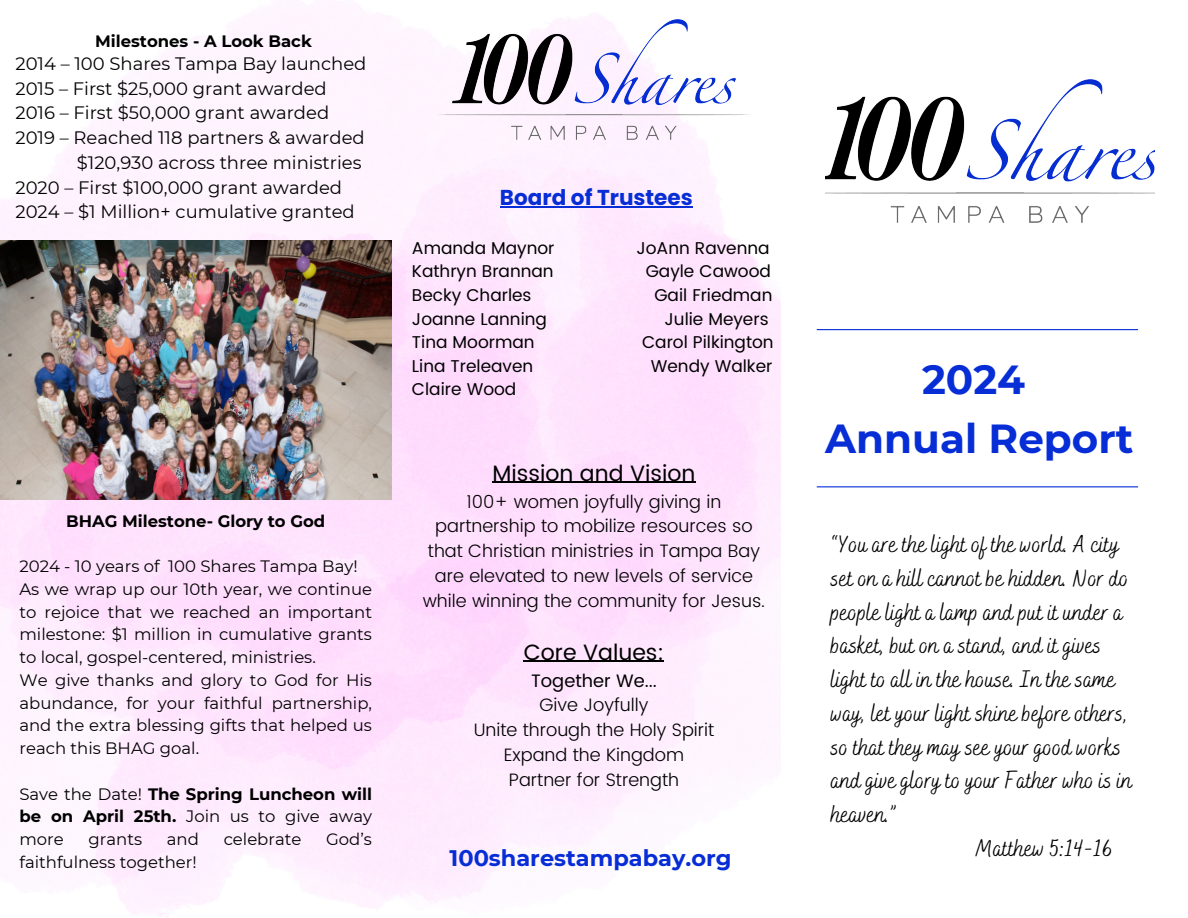
<style>
.page{position:relative;width:1188px;height:918px;background:#fff}
.page>*{position:absolute;margin:0;border:0;box-sizing:border-box;transform-origin:0 0}
.t1{font:700 40.5px/58.5px "Montserrat";color:#072dd6;text-align:center}
.t2{font:24.15px "Bakerie Smooth";color:#000}
.t3{font:700 22.5px "Montserrat";color:#072dd6}
.t4{font:22.2px "Poppins";color:#000}
.t5{font:700 21.6px "Poppins";color:#072dd6}
.t6{font:300 18px/24.8px "Poppins";color:#000;text-align:center}
.t7{font:18px "Montserrat";color:#000}
.t8{font:18px "Poppins";color:#000}
.t9{font:17.1px "Poppins";color:#000}
.t10{font:16.5px/22.8px "Montserrat";color:#000;text-align:justify}
.t11{font:700 16.5px/22.8px "Montserrat";color:#000;text-align:justify}
.s1{font-weight:400}
</style>
<div class="page">
<img style="left:0;top:1px;width:781px;height:916px">
<hr style="left:817px;top:486px;width:321px;height:1px;background:#072dd6">
<img style="left:825px;top:79px;width:330px;height:143px">
<img style="left:439px;top:20px;width:310px;height:119px">
<hr style="left:817px;top:329px;width:321px;height:1px;background:#072dd6">
<img style="left:0;top:241px;width:392px;height:258px">
<hr style="left:500px;top:206px;width:193px;height:2px;background:#072dd6">
<hr style="left:492px;top:482px;width:204px;height:1px;background:#000">
<hr style="left:524px;top:661px;width:140px;height:1px;background:#000">
<p class="t11" style="left:95px;top:30px;width:218px">Milestones - A Look Back</p>
<p class="t7" style="left:16px;top:52px;width:352px">2014 – 100 Shares Tampa Bay launched</p>
<p class="t7" style="left:16px;top:77px;width:313px">2015 – First $25,000 grant awarded</p>
<p class="t7" style="left:16px;top:102px;width:315px">2016 – First $50,000 grant awarded</p>
<p class="t7" style="left:16px;top:127px;width:351px">2019 – Reached 118 partners &amp; awarded</p>
<p class="t7" style="left:77px;top:151px;width:286px">$120,930 across three ministries</p>
<p class="t7" style="left:16px;top:176px;width:328px">2020 – First $100,000 grant awarded</p>
<p class="t7" style="left:16px;top:201px;width:341px">2024 – $1 Million+ cumulative granted</p>
<h5 class="t5" style="left:500px;top:183px;width:194px">Board of Trustees</h5>
<p class="t9" style="left:412px;top:238px;width:144px">Amanda Maynor</p>
<p class="t9" style="left:636px;top:238px;width:135px">JoAnn Ravenna</p>
<p class="t9" style="left:412px;top:261px;width:143px">Kathryn Brannan</p>
<p class="t9" style="left:646px;top:261px;width:127px">Gayle Cawood</p>
<p class="t9" style="left:412px;top:285px;width:121px">Becky Charles</p>
<p class="t9" style="left:654px;top:285px;width:120px">Gail Friedman</p>
<p class="t9" style="left:412px;top:309px;width:136px">Joanne Lanning</p>
<p class="t9" style="left:665px;top:309px;width:106px">Julie Meyers</p>
<p class="t9" style="left:412px;top:332px;width:124px">Tina Moorman</p>
<p class="t9" style="left:642px;top:332px;width:133px">Carol Pilkington</p>
<h4 class="t9" style="left:412px;top:356px;width:123px">Lina Treleaven</h4>
<h4 class="t9" style="left:651px;top:356px;width:123px">Wendy Walker</h4>
<h4 class="t9" style="left:412px;top:380px;width:106px">Claire Wood</h4>
<p class="t4" style="left:492px;top:460px;width:205px">Mission and Vision</p>
<p class="t6" style="left:423px;top:489px;width:344px">100+ women joyfully giving in partnership to mobilize resources so that Christian ministries in Tampa Bay are elevated to new levels of service while winning the community for Jesus.</p>
<p class="t4" style="left:524px;top:639px;width:142px">Core Values:</p>
<p class="t8" style="left:531px;top:670px;width:127px">Together We...</p>
<p class="t6" style="left:539px;top:693px;width:111px">Give Joyfully</p>
<p class="t6" style="left:474px;top:717px;width:242px">Unite through the Holy Spirit</p>
<p class="t6" style="left:504px;top:742px;width:182px">Expand the Kingdom</p>
<p class="t6" style="left:509px;top:767px;width:172px">Partner for Strength</p>
<p class="t11" style="left:66px;top:509px;width:261px">BHAG Milestone- Glory to God</p>
<p class="t10" style="left:19px;top:555px;width:340px">2024 - 10 years of 100 Shares Tampa Bay!</p>
<p class="t10" style="left:19px;top:578px;width:354px">As we wrap up our 10th year, we continue to rejoice that we reached an important milestone: $1 million in cumulative grants to local, gospel-centered, ministries.</p>
<p class="t10" style="left:19px;top:669px;width:354px">We give thanks and glory to God for His abundance, for your faithful partnership, and the extra blessing gifts that helped us reach this BHAG goal.</p>
<p class="t11" style="left:19px;top:782px;width:354px"><span class="s1">Save the Date!</span> The Spring Luncheon will be on April 25th. <span class="s1">Join us to give away more</span></p>
<p class="t10" style="left:89px;top:828px;width:55px">grants</p>
<p class="t10" style="left:167px;top:828px;width:34px">and</p>
<p class="t10" style="left:224px;top:828px;width:79px">celebrate</p>
<p class="t10" style="left:326px;top:828px;width:47px">God’s</p>
<p class="t10" style="left:19px;top:851px;width:179px">faithfulness together!</p>
<p class="t3" style="left:450px;top:844px;width:284px">100sharestampabay.org</p>
<p class="t1" style="left:825px;top:350px;width:310px">2024<br>Annual Report</p>
<p class="t2" style="left:831px;top:530px;width:290px">“You are the light of the world. A city</p>
<p class="t2" style="left:831px;top:564px;width:299px">set on a hill cannot be hidden. Nor do</p>
<p class="t2" style="left:831px;top:598px;width:294px">people light a lamp and put it under a</p>
<p class="t2" style="left:831px;top:631px;width:272px">basket, but on a stand, and it gives</p>
<p class="t2" style="left:831px;top:665px;width:286px">light to all in the house. In the same</p>
<p class="t2" style="left:831px;top:699px;width:299px">way, let your light shine before others,</p>
<p class="t2" style="left:831px;top:733px;width:292px">so that they may see your good works</p>
<p class="t2" style="left:831px;top:766px;width:303px">and give glory to your Father who is in</p>
<p class="t2" style="left:831px;top:800px;width:67px">heaven.”</p>
<p class="t2" style="left:976px;top:834px;width:139px">Matthew 5:14-16</p>
</div>
